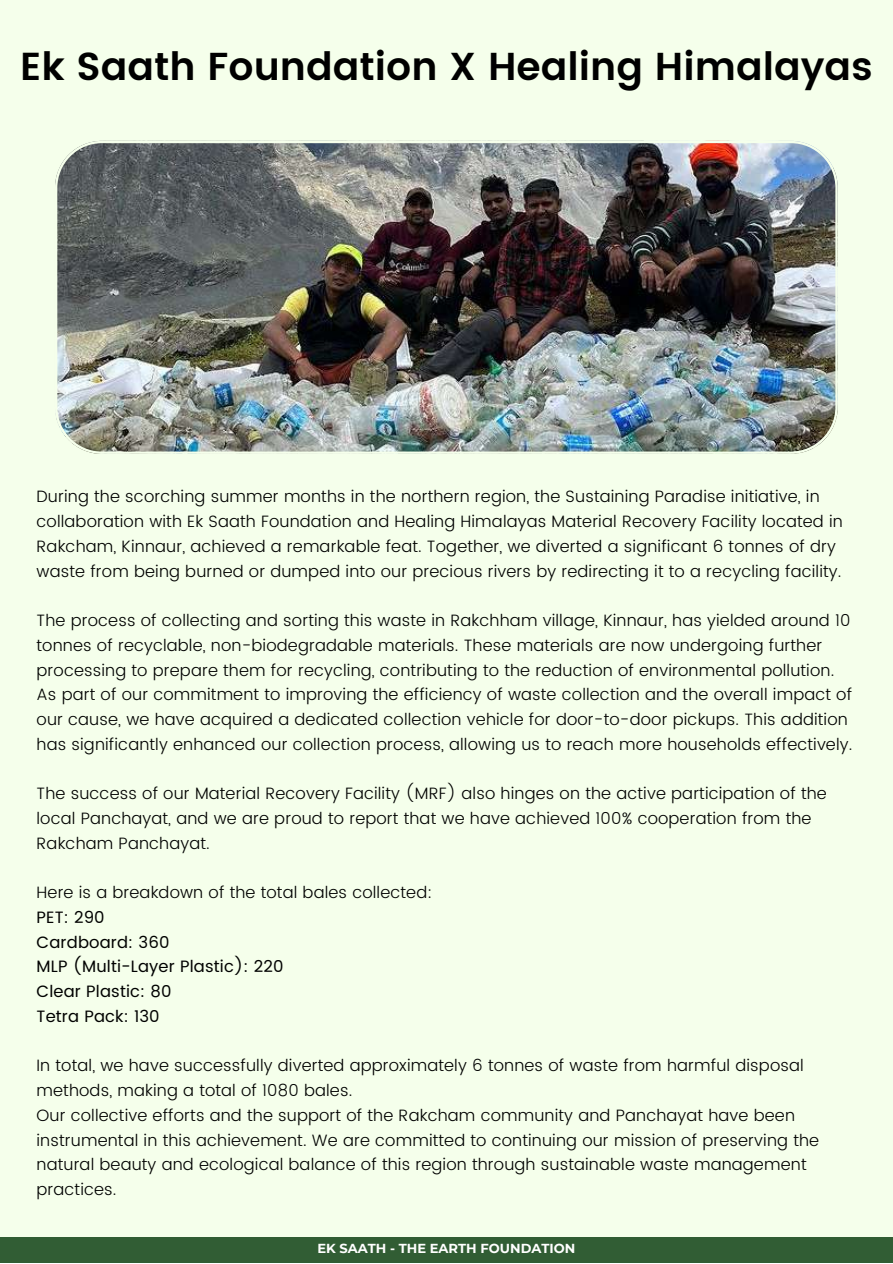
<style>
.page{position:relative;width:893px;height:1264px;background:#fff}
.page>*{position:absolute;margin:0;border:0;box-sizing:border-box;transform-origin:0 0}
.t1{font:600 39px "Poppins";color:#000}
.t2{font:300 16.5px/24.8px "Poppins";letter-spacing:.01em;color:#000}
.t3{font:16.5px/24.8px "Poppins";letter-spacing:.01em;color:#000}
.t4{font:700 13.05px "Montserrat";color:#fff}
</style>
<div class="page">
<div style="left:0;top:0;width:892px;height:1262px;background:#f5ffeb"></div>
<div style="left:0;top:1237px;width:892px;height:25px;background:#315d34"></div>
<img style="left:55px;top:141px;width:782px;height:313px">
<h1 class="t1" style="left:20px;top:43px;width:853px">Ek Saath Foundation X Healing Himalayas</h1>
<p class="t2" style="left:37px;top:484px;width:807px">During the scorching summer months in the northern region, the Sustaining Paradise initiative, in collaboration with Ek Saath Foundation and Healing Himalayas Material Recovery Facility located in Rakcham, Kinnaur, achieved a remarkable feat. Together, we diverted a significant 6 tonnes of dry waste from being burned or dumped into our precious rivers by redirecting it to a recycling facility.</p>
<p class="t2" style="left:37px;top:608px;width:817px">The process of collecting and sorting this waste in Rakchham village, Kinnaur, has yielded around 10 tonnes of recyclable, non-biodegradable materials. These materials are now undergoing further processing to prepare them for recycling, contributing to the reduction of environmental pollution.<br>As part of our commitment to improving the efficiency of waste collection and the overall impact of our cause, we have acquired a dedicated collection vehicle for door-to-door pickups. This addition has significantly enhanced our collection process, allowing us to reach more households effectively.</p>
<p class="t2" style="left:37px;top:781px;width:791px">The success of our Material Recovery Facility (MRF) also hinges on the active participation of the local Panchayat, and we are proud to report that we have achieved 100% cooperation from the<br>Rakcham Panchayat.</p>
<p class="t2" style="left:37px;top:880px;width:397px">Here is a breakdown of the total bales collected:</p>
<p class="t3" style="left:37px;top:904px;width:248px">PET: 290<br>Cardboard: 360<br>MLP (Multi-Layer Plastic): 220<br>Clear Plastic: 80<br>Tetra Pack: 130</p>
<p class="t2" style="left:37px;top:1053px;width:784px">In total, we have successfully diverted approximately 6 tonnes of waste from harmful disposal methods, making a total of 1080 bales.<br>Our collective efforts and the support of the Rakcham community and Panchayat have been instrumental in this achievement. We are committed to continuing our mission of preserving the natural beauty and ecological balance of this region through sustainable waste management practices.</p>
<p class="t4" style="left:317px;top:1240px;width:259px">EK SAATH - THE EARTH FOUNDATION</p>
</div>
